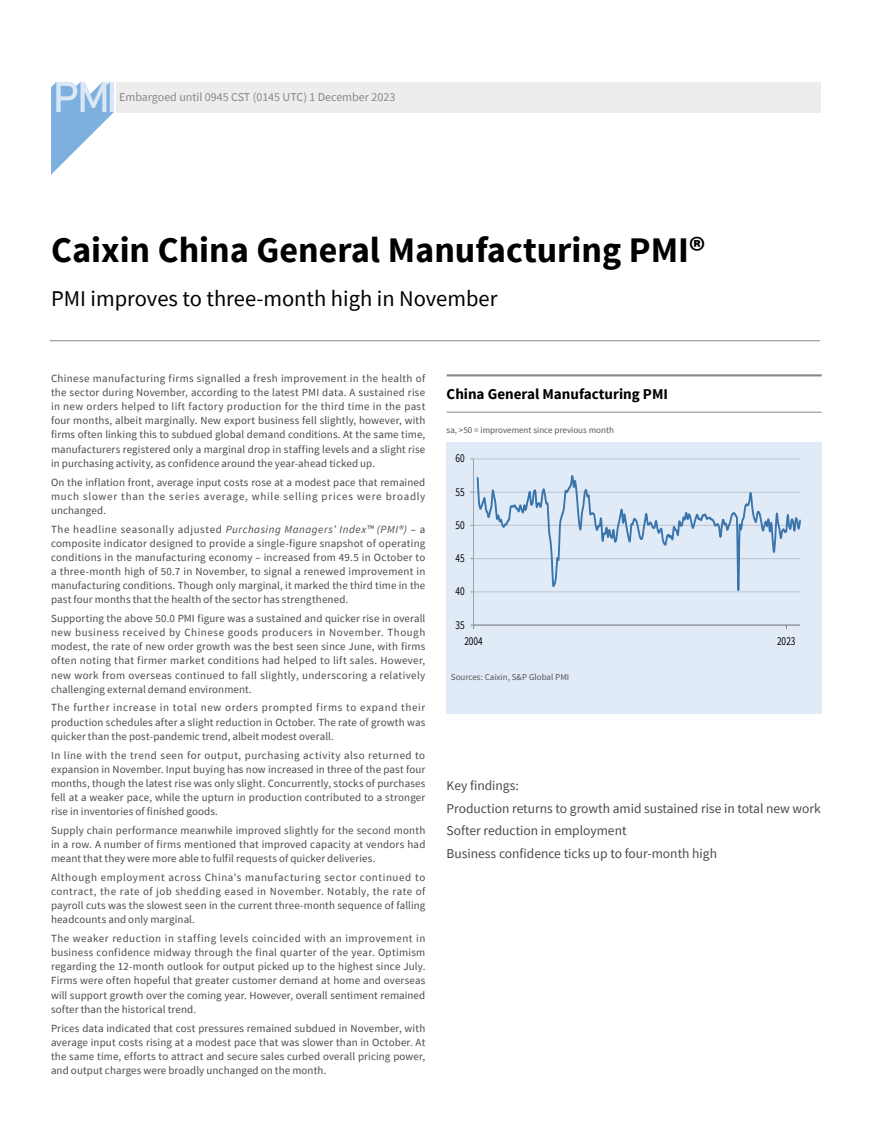
<style>
.page{position:relative;width:872px;height:1127px;background:#fff}
.page>*{position:absolute;margin:0;border:0;box-sizing:border-box;transform-origin:0 0}
.t1{font:700 36px "Source Sans Pro";color:#000}
.t2{font:22.5px "Source Sans Pro";color:#000}
.t3{font:700 15px "Source Sans Pro";color:#000}
.t4{font:13.5px/22.5px "Source Sans Pro";color:#4a4a49}
.t5{font:12px "Source Sans Pro";color:#878787}
.t6{font:12px "Source Sans Pro";letter-spacing:-.005em;color:#000;scale:.78 1}
.t7{font:10.95px/14.1px "Source Sans Pro";letter-spacing:.01em;color:#4a4a49;text-align:justify}
.t8{font:9px "Source Sans Pro";color:#575756}
.s1{font-style:italic}
</style>
<div class="page">
<hr style="left:50px;top:340px;width:770px;height:1px;background:#878787">
<div style="left:446px;top:442px;width:375px;height:272px;background:#e1ebf8"></div>
<hr style="left:446px;top:374px;width:375px;height:2px;background:#878787">
<hr style="left:446px;top:412px;width:375px;height:1px;background:#878787">
<div style="left:116px;top:82px;width:705px;height:30px;background:#ededed"></div>
<svg style="left:51px;top:82px;width:63px;height:93px"></svg>
<hr style="left:473px;top:458px;width:327px;height:1px;background:#d9d9d9">
<hr style="left:473px;top:459px;width:1px;height:166px;background:#a6a6a6">
<hr style="left:473px;top:625px;width:327px;height:1px;background:#868686">
<svg style="left:470px;top:475px;width:330px;height:118px"></svg>
<p class="t5" style="left:119px;top:89px;width:278px">Embargoed until 0945 CST (0145 UTC) 1 December 2023</p>
<h1 class="t1" style="left:51px;top:227px;width:656px">Caixin China General Manufacturing PMI®</h1>
<h2 class="t2" style="left:51px;top:285px;width:448px">PMI improves to three-month high in November</h2>
<p class="t7" style="left:51px;top:371px;width:376px">Chinese manufacturing firms signalled a fresh improvement in the health of the sector during November, according to the latest PMI data. A sustained rise in new orders helped to lift factory production for the third time in the past four months, albeit marginally. New export business fell slightly, however, with firms often linking this to subdued global demand conditions. At the same time, manufacturers registered only a marginal drop in staffing levels and a slight rise in purchasing activity, as confidence around the year-ahead ticked up.</p>
<p class="t7" style="left:51px;top:475px;width:376px">On the inflation front, average input costs rose at a modest pace that remained much slower than the series average, while selling prices were broadly unchanged.</p>
<p class="t7" style="left:51px;top:522px;width:376px">The headline seasonally adjusted <span class="s1">Purchasing Managers’ Index™ (PMI®)</span> – a composite indicator designed to provide a single-figure snapshot of operating conditions in the manufacturing economy – increased from 49.5 in October to a three-month high of 50.7 in November, to signal a renewed improvement in manufacturing conditions. Though only marginal, it marked the third time in the past four months that the health of the sector has strengthened.</p>
<p class="t7" style="left:51px;top:611px;width:376px">Supporting the above 50.0 PMI figure was a sustained and quicker rise in overall new business received by Chinese goods producers in November. Though modest, the rate of new order growth was the best seen since June, with firms often noting that firmer market conditions had helped to lift sales. However, new work from overseas continued to fall slightly, underscoring a relatively challenging external demand environment.</p>
<p class="t7" style="left:51px;top:701px;width:376px">The further increase in total new orders prompted firms to expand their production schedules after a slight reduction in October. The rate of growth was quicker than the post-pandemic trend, albeit modest overall.</p>
<p class="t7" style="left:51px;top:748px;width:376px">In line with the trend seen for output, purchasing activity also returned to expansion in November. Input buying has now increased in three of the past four months, though the latest rise was only slight. Concurrently, stocks of purchases fell at a weaker pace, while the upturn in production contributed to a stronger rise in inventories of finished goods.</p>
<p class="t7" style="left:51px;top:823px;width:376px">Supply chain performance meanwhile improved slightly for the second month in a row. A number of firms mentioned that improved capacity at vendors had meant that they were more able to fulfil requests of quicker deliveries.</p>
<p class="t7" style="left:51px;top:870px;width:376px">Although employment across China's manufacturing sector continued to contract, the rate of job shedding eased in November. Notably, the rate of payroll cuts was the slowest seen in the current three-month sequence of falling headcounts and only marginal.</p>
<p class="t7" style="left:51px;top:931px;width:376px">The weaker reduction in staffing levels coincided with an improvement in business confidence midway through the final quarter of the year. Optimism regarding the 12-month outlook for output picked up to the highest since July.<br>Firms were often hopeful that greater customer demand at home and overseas will support growth over the coming year. However, overall sentiment remained softer than the historical trend.</p>
<p class="t7" style="left:51px;top:1021px;width:376px">Prices data indicated that cost pressures remained subdued in November, with average input costs rising at a modest pace that was slower than in October. At the same time, efforts to attract and secure sales curbed overall pricing power, and output charges were broadly unchanged on the month.</p>
<h3 class="t3" style="left:446px;top:385px;width:223px">China General Manufacturing PMI</h3>
<p class="t8" style="left:446px;top:425px;width:169px">sa, &gt;50 = improvement since previous month</p>
<p class="t6" style="left:455px;top:451px;width:13px">60</p>
<p class="t6" style="left:455px;top:484px;width:13px">55</p>
<p class="t6" style="left:455px;top:517px;width:13px">50</p>
<p class="t6" style="left:455px;top:550px;width:13px">45</p>
<p class="t6" style="left:455px;top:584px;width:13px">40</p>
<p class="t6" style="left:455px;top:617px;width:13px">35</p>
<p class="t6" style="left:464px;top:633px;width:25px">2004</p>
<p class="t6" style="left:777px;top:633px;width:25px">2023</p>
<p class="t8" style="left:451px;top:672px;width:120px">Sources: Caixin, S&amp;P Global PMI</p>
<p class="t4" style="left:446px;top:774px;width:376px">Key findings:<br>Production returns to growth amid sustained rise in total new work Softer reduction in employment<br>Business confidence ticks up to four-month high</p>
</div>
